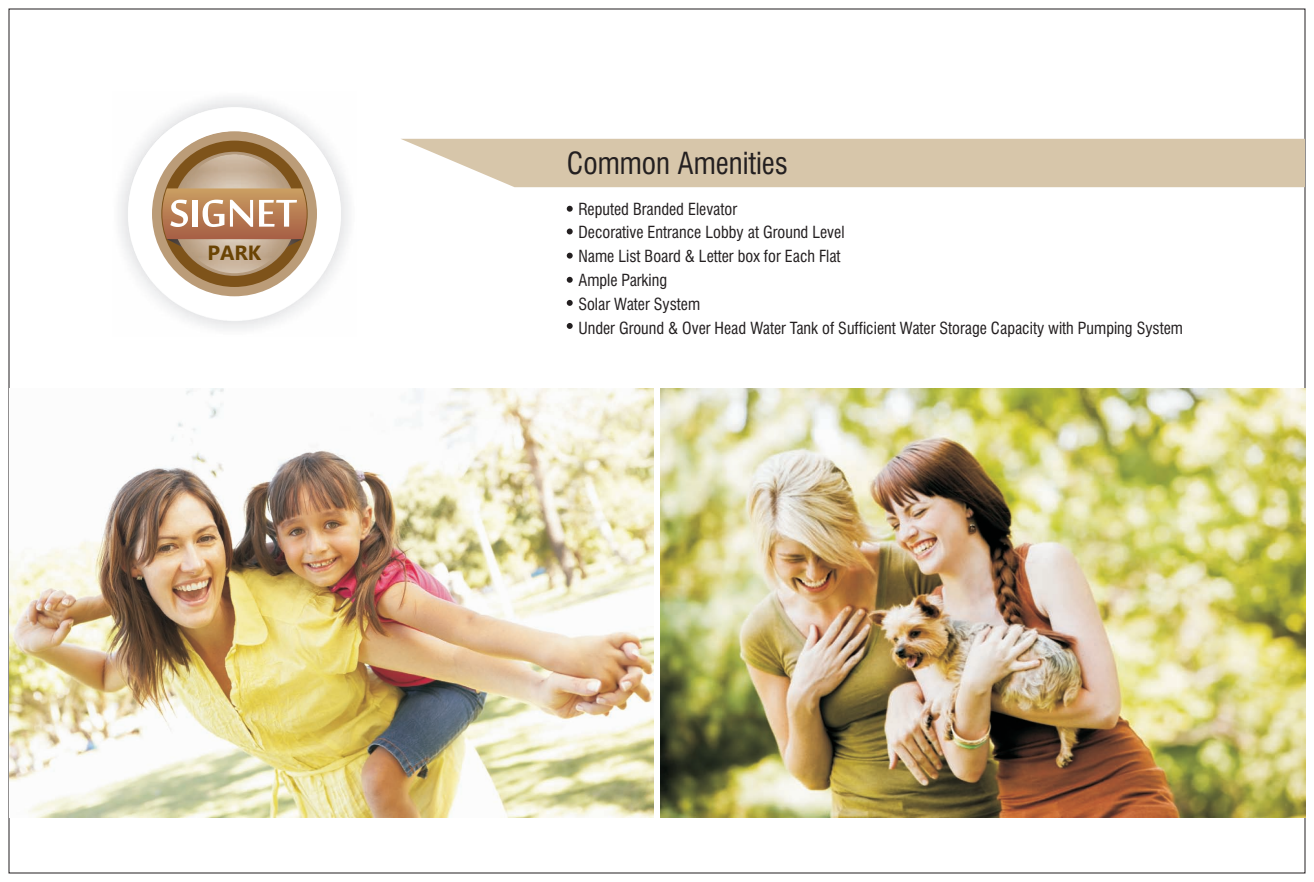
<style>
.page{position:relative;width:1314px;height:882px;background:#fff}
.page>*{position:absolute;margin:0;border:0;box-sizing:border-box;transform-origin:0 0}
.t1{font:59.4px "Mool Boran";color:#fff}
.t2{font:condensed 29.6px "Swiss 721 BT";color:#231f20}
.t3{font:700 20.6px "Microsoft Phags Pa";color:#6a4404}
.t4{font:condensed 16.2px/23.9px "Swiss 721 BT";color:#231f20}
</style>
<div class="page">
<div style="left:401px;top:139px;width:904px;height:48px;background:#d7c6aa"></div>
<img style="left:9px;top:388px;width:644px;height:430px">
<svg style="left:567px;top:206px;width:6px;height:6px"></svg>
<svg style="left:567px;top:229px;width:6px;height:5px"></svg>
<svg style="left:567px;top:253px;width:6px;height:6px"></svg>
<svg style="left:567px;top:277px;width:6px;height:6px"></svg>
<svg style="left:567px;top:300px;width:6px;height:6px"></svg>
<svg style="left:567px;top:323px;width:6px;height:6px"></svg>
<img style="left:119px;top:98px;width:230px;height:231px">
<img style="left:661px;top:388px;width:644px;height:430px">
<h1 class="t1" style="left:170px;top:171px;width:129px">SIGNET</h1>
<p class="t3" style="left:207px;top:245px;width:55px">PARK</p>
<h2 class="t2" style="left:567px;top:152px;width:223px">Common Amenities</h2>
<p class="t4" style="left:578px;top:198px;width:606px">Reputed Branded Elevator<br>Decorative Entrance Lobby at Ground Level<br>Name List Board &amp; Letter box for Each Flat<br>Ample Parking<br>Solar Water System<br>Under Ground &amp; Over Head Water Tank of Sufficient Water Storage Capacity with Pumping System</p>
</div>
